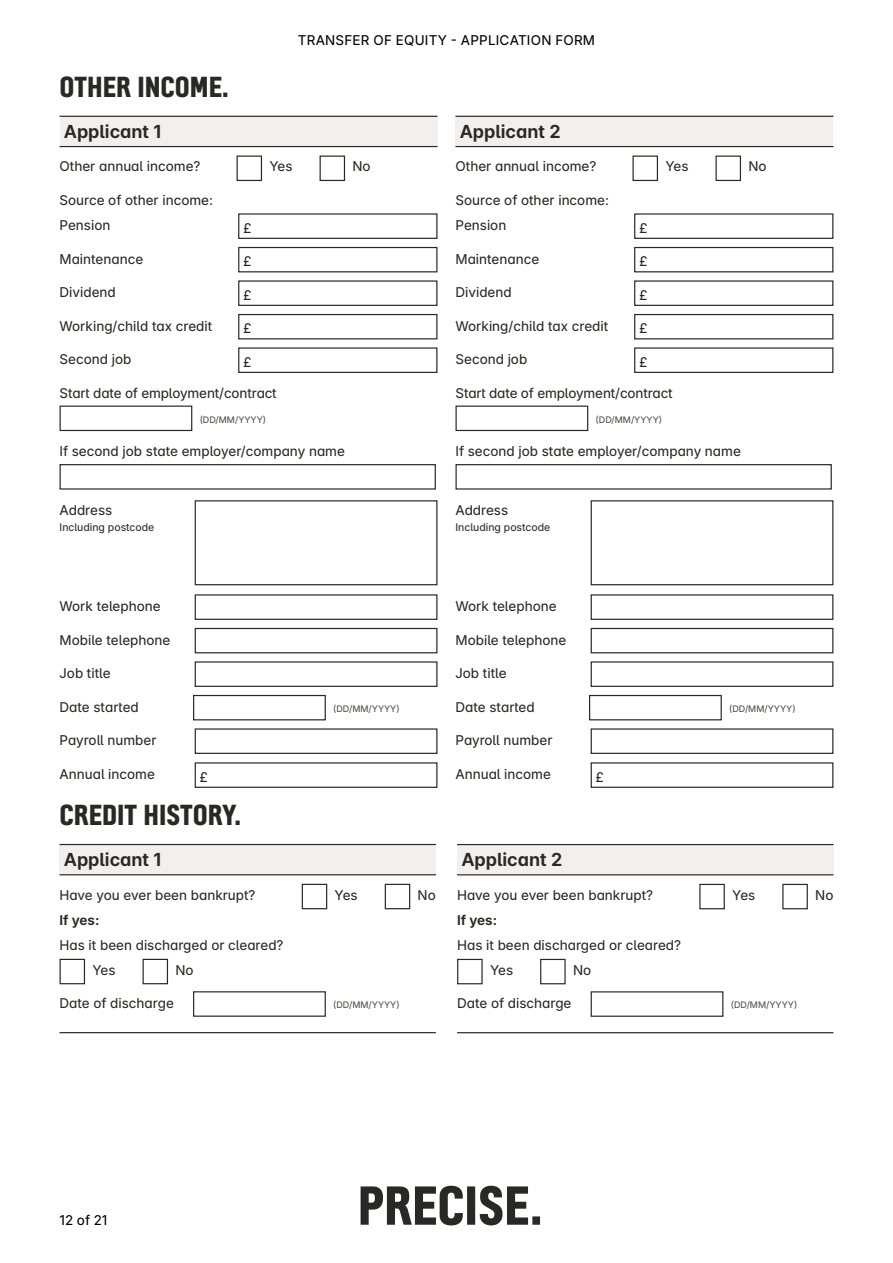
<style>
.page{position:relative;width:893px;height:1263px;background:#fff}
.page>*{position:absolute;margin:0;border:0;box-sizing:border-box;transform-origin:0 0}
.t1{font:700 25.5px "Vanilla";color:#282826}
.t2{font:700 18px "Precise Inter";color:#282826}
.t3{font:13.5px/25px "Precise Inter";color:#282826}
.t4{font:13.5px "Precise Inter";letter-spacing:.015em;color:#000}
.t5{font:700 13.5px "Precise Inter";color:#282826}
.t6{font:10.5px "Precise Inter";color:#282826}
.t7{font:9px "Precise Inter";color:#4c4c49}
</style>
<div class="page">
<svg style="left:361px;top:1186px;width:179px;height:39px"></svg>
<div style="left:60px;top:116px;width:377px;height:31px;background:#f2efec"></div>
<hr style="left:60px;top:146px;width:377px;height:1px;background:#282826">
<hr style="left:60px;top:116px;width:377px;height:1px;background:#282826">
<div style="left:237px;top:156px;width:25px;height:25px;border:1px solid #282826"></div>
<div style="left:320px;top:156px;width:25px;height:25px;border:1px solid #282826"></div>
<div style="left:238px;top:213px;width:199px;height:26px;border:1px solid #282826"></div>
<div style="left:238px;top:247px;width:199px;height:25px;border:1px solid #282826"></div>
<div style="left:238px;top:280px;width:199px;height:26px;border:1px solid #282826"></div>
<div style="left:238px;top:314px;width:199px;height:25px;border:1px solid #282826"></div>
<div style="left:238px;top:347px;width:199px;height:26px;border:1px solid #282826"></div>
<div style="left:60px;top:406px;width:132px;height:25px;border:1px solid #282826"></div>
<div style="left:60px;top:464px;width:376px;height:26px;border:1px solid #282826"></div>
<div style="left:195px;top:500px;width:242px;height:85px;border:1px solid #282826"></div>
<div style="left:195px;top:594px;width:242px;height:26px;border:1px solid #282826"></div>
<div style="left:195px;top:628px;width:242px;height:25px;border:1px solid #282826"></div>
<div style="left:195px;top:661px;width:242px;height:26px;border:1px solid #282826"></div>
<div style="left:193px;top:695px;width:133px;height:25px;border:1px solid #282826"></div>
<div style="left:195px;top:728px;width:242px;height:26px;border:1px solid #282826"></div>
<div style="left:195px;top:762px;width:242px;height:26px;border:1px solid #282826"></div>
<div style="left:455px;top:116px;width:378px;height:31px;background:#f2efec"></div>
<hr style="left:455px;top:146px;width:378px;height:1px;background:#282826">
<hr style="left:455px;top:116px;width:378px;height:1px;background:#282826">
<div style="left:632px;top:156px;width:26px;height:25px;border:1px solid #282826"></div>
<div style="left:715px;top:156px;width:26px;height:25px;border:1px solid #282826"></div>
<div style="left:634px;top:213px;width:199px;height:26px;border:1px solid #282826"></div>
<div style="left:634px;top:247px;width:199px;height:25px;border:1px solid #282826"></div>
<div style="left:634px;top:280px;width:199px;height:26px;border:1px solid #282826"></div>
<div style="left:634px;top:314px;width:199px;height:25px;border:1px solid #282826"></div>
<div style="left:634px;top:347px;width:199px;height:26px;border:1px solid #282826"></div>
<div style="left:455px;top:406px;width:133px;height:25px;border:1px solid #282826"></div>
<div style="left:455px;top:464px;width:377px;height:26px;border:1px solid #282826"></div>
<div style="left:591px;top:500px;width:242px;height:85px;border:1px solid #282826"></div>
<div style="left:591px;top:594px;width:242px;height:26px;border:1px solid #282826"></div>
<div style="left:591px;top:628px;width:242px;height:25px;border:1px solid #282826"></div>
<div style="left:591px;top:661px;width:242px;height:26px;border:1px solid #282826"></div>
<div style="left:589px;top:695px;width:133px;height:25px;border:1px solid #282826"></div>
<div style="left:591px;top:728px;width:242px;height:26px;border:1px solid #282826"></div>
<div style="left:591px;top:762px;width:242px;height:26px;border:1px solid #282826"></div>
<div style="left:457px;top:844px;width:376px;height:31px;background:#f2efec"></div>
<hr style="left:457px;top:874px;width:376px;height:1px;background:#282826">
<hr style="left:457px;top:844px;width:376px;height:1px;background:#282826">
<div style="left:699px;top:884px;width:26px;height:25px;border:1px solid #282826"></div>
<div style="left:782px;top:884px;width:26px;height:25px;border:1px solid #282826"></div>
<div style="left:457px;top:959px;width:26px;height:25px;border:1px solid #282826"></div>
<div style="left:540px;top:959px;width:26px;height:25px;border:1px solid #282826"></div>
<div style="left:591px;top:991px;width:132px;height:26px;border:1px solid #282826"></div>
<hr style="left:457px;top:1032px;width:376px;height:1px;background:#282826">
<div style="left:60px;top:844px;width:376px;height:31px;background:#f2efec"></div>
<hr style="left:60px;top:874px;width:376px;height:1px;background:#282826">
<hr style="left:60px;top:844px;width:376px;height:1px;background:#282826">
<div style="left:302px;top:884px;width:25px;height:25px;border:1px solid #282826"></div>
<div style="left:385px;top:884px;width:25px;height:25px;border:1px solid #282826"></div>
<div style="left:60px;top:959px;width:25px;height:25px;border:1px solid #282826"></div>
<div style="left:143px;top:959px;width:25px;height:25px;border:1px solid #282826"></div>
<div style="left:193px;top:991px;width:133px;height:26px;border:1px solid #282826"></div>
<hr style="left:60px;top:1032px;width:376px;height:1px;background:#282826">
<p class="t4" style="left:298px;top:30px;width:299px">TRANSFER OF EQUITY - APPLICATION FORM</p>
<h1 class="t1" style="left:60px;top:72px;width:171px">OTHER INCOME.</h1>
<h2 class="t2" style="left:64px;top:118px;width:99px">Applicant 1</h2>
<p class="t3" style="left:60px;top:154px;width:142px">Other annual income?</p>
<p class="t3" style="left:269px;top:154px;width:25px">Yes</p>
<p class="t3" style="left:352px;top:154px;width:20px">No</p>
<p class="t3" style="left:60px;top:187px;width:155px">Source of other income:<br>Pension</p>
<p class="t3" style="left:243px;top:215px;width:10px">£</p>
<p class="t3" style="left:60px;top:246px;width:85px">Maintenance</p>
<p class="t3" style="left:243px;top:248px;width:10px">£</p>
<p class="t3" style="left:60px;top:279px;width:58px">Dividend</p>
<p class="t3" style="left:243px;top:282px;width:10px">£</p>
<p class="t3" style="left:60px;top:313px;width:154px">Working/child tax credit</p>
<p class="t3" style="left:243px;top:315px;width:10px">£</p>
<p class="t3" style="left:60px;top:346px;width:73px">Second job</p>
<p class="t3" style="left:243px;top:349px;width:10px">£</p>
<p class="t3" style="left:60px;top:380px;width:219px">Start date of employment/contract</p>
<p class="t7" style="left:200px;top:413px;width:68px">(DD/MM/YYYY)</p>
<p class="t3" style="left:60px;top:438px;width:287px">If second job state employer/company name</p>
<p class="t3" style="left:60px;top:497px;width:54px">Address</p>
<p class="t6" style="left:60px;top:519px;width:96px">Including postcode</p>
<h2 class="t2" style="left:460px;top:118px;width:102px">Applicant 2</h2>
<p class="t3" style="left:455px;top:154px;width:142px">Other annual income?</p>
<p class="t3" style="left:665px;top:154px;width:25px">Yes</p>
<p class="t3" style="left:748px;top:154px;width:20px">No</p>
<p class="t3" style="left:455px;top:187px;width:155px">Source of other income:<br>Pension</p>
<p class="t3" style="left:639px;top:215px;width:10px">£</p>
<p class="t3" style="left:455px;top:246px;width:85px">Maintenance</p>
<p class="t3" style="left:639px;top:248px;width:10px">£</p>
<p class="t3" style="left:455px;top:279px;width:58px">Dividend</p>
<p class="t3" style="left:639px;top:282px;width:10px">£</p>
<p class="t3" style="left:455px;top:313px;width:154px">Working/child tax credit</p>
<p class="t3" style="left:639px;top:315px;width:10px">£</p>
<p class="t3" style="left:455px;top:346px;width:73px">Second job</p>
<p class="t3" style="left:639px;top:349px;width:10px">£</p>
<p class="t3" style="left:455px;top:380px;width:219px">Start date of employment/contract</p>
<p class="t7" style="left:596px;top:413px;width:68px">(DD/MM/YYYY)</p>
<p class="t3" style="left:455px;top:438px;width:287px">If second job state employer/company name</p>
<p class="t3" style="left:455px;top:497px;width:54px">Address</p>
<p class="t6" style="left:455px;top:519px;width:96px">Including postcode</p>
<p class="t3" style="left:60px;top:593px;width:103px">Work telephone</p>
<p class="t3" style="left:60px;top:627px;width:112px">Mobile telephone</p>
<p class="t3" style="left:60px;top:660px;width:53px">Job title</p>
<p class="t3" style="left:60px;top:694px;width:81px">Date started</p>
<p class="t7" style="left:333px;top:702px;width:68px">(DD/MM/YYYY)</p>
<p class="t3" style="left:60px;top:727px;width:99px">Payroll number</p>
<p class="t3" style="left:60px;top:761px;width:97px">Annual income</p>
<p class="t3" style="left:200px;top:764px;width:10px">£</p>
<h1 class="t1" style="left:60px;top:800px;width:183px">CREDIT HISTORY.</h1>
<h2 class="t2" style="left:64px;top:846px;width:99px">Applicant 1</h2>
<p class="t3" style="left:60px;top:882px;width:197px">Have you ever been bankrupt?</p>
<p class="t3" style="left:335px;top:882px;width:25px">Yes</p>
<p class="t3" style="left:418px;top:882px;width:20px">No</p>
<p class="t5" style="left:60px;top:910px;width:42px">If yes:</p>
<p class="t3" style="left:92px;top:932px;width:193px;text-indent:-33px">Has it been discharged or cleared?<br>Yes</p>
<p class="t3" style="left:175px;top:957px;width:20px">No</p>
<p class="t3" style="left:60px;top:990px;width:116px">Date of discharge</p>
<p class="t7" style="left:333px;top:998px;width:68px">(DD/MM/YYYY)</p>
<p class="t3" style="left:455px;top:593px;width:103px">Work telephone</p>
<p class="t3" style="left:455px;top:627px;width:112px">Mobile telephone</p>
<p class="t3" style="left:455px;top:660px;width:53px">Job title</p>
<p class="t3" style="left:455px;top:694px;width:81px">Date started</p>
<p class="t7" style="left:729px;top:702px;width:68px">(DD/MM/YYYY)</p>
<p class="t3" style="left:455px;top:727px;width:99px">Payroll number</p>
<p class="t3" style="left:455px;top:761px;width:97px">Annual income</p>
<p class="t3" style="left:595px;top:764px;width:10px">£</p>
<h2 class="t2" style="left:461px;top:846px;width:102px">Applicant 2</h2>
<p class="t3" style="left:457px;top:882px;width:197px">Have you ever been bankrupt?</p>
<p class="t3" style="left:732px;top:882px;width:25px">Yes</p>
<p class="t3" style="left:815px;top:882px;width:20px">No</p>
<p class="t5" style="left:457px;top:910px;width:42px">If yes:</p>
<p class="t3" style="left:490px;top:932px;width:193px;text-indent:-33px">Has it been discharged or cleared?<br>Yes</p>
<p class="t3" style="left:573px;top:957px;width:20px">No</p>
<p class="t3" style="left:457px;top:990px;width:116px">Date of discharge</p>
<p class="t7" style="left:731px;top:998px;width:68px">(DD/MM/YYYY)</p>
<p class="t4" style="left:60px;top:1210px;width:49px">12 of 21</p>
</div>
